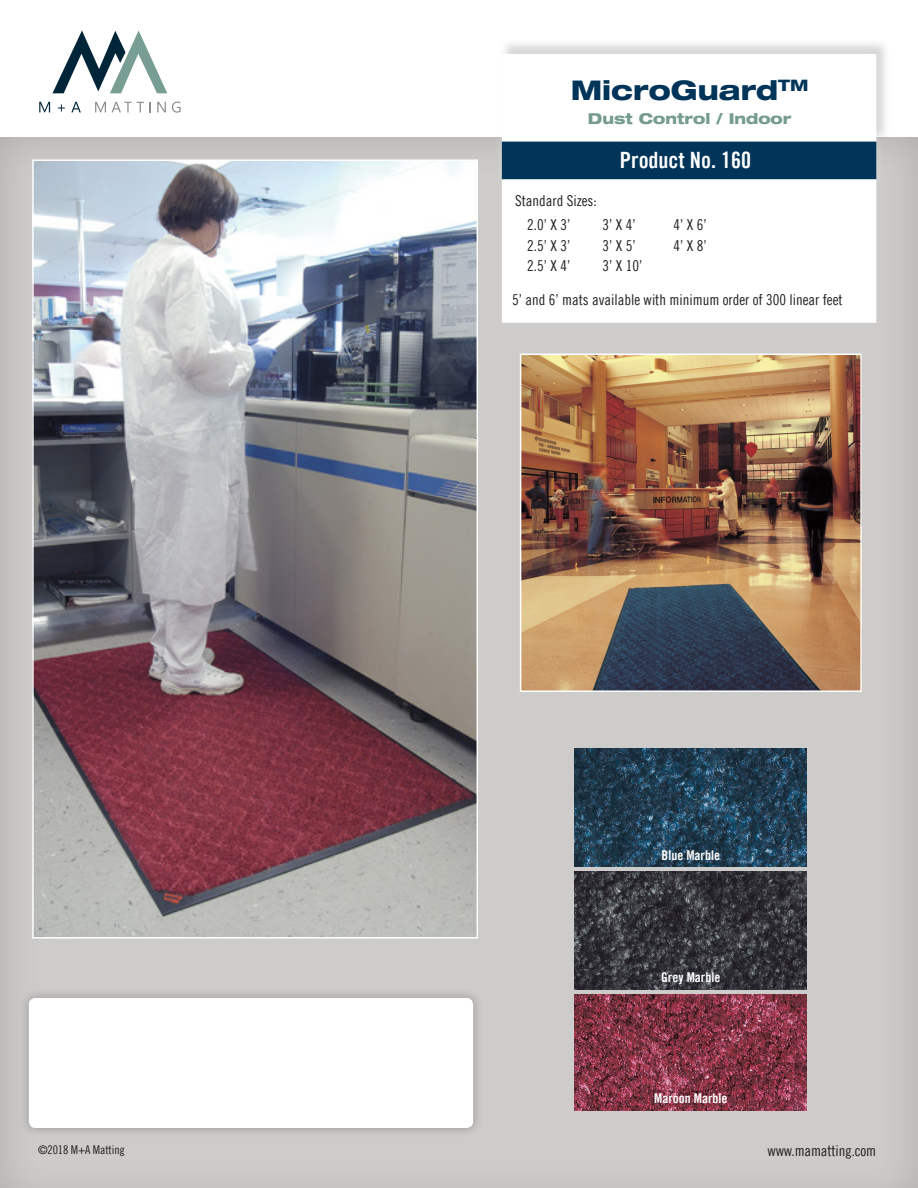
<style>
.page{position:relative;width:918px;height:1188px;background:#fff}
.page>*{position:absolute;margin:0;border:0;box-sizing:border-box;transform-origin:0 0}
.t1{font:800 expanded 27px "Helvetica Neue LT Pro";color:#003458}
.t2{font:22.5px "Trade Gothic LT Pro Bd Cn 20";color:#fff}
.Bullet_Point_Body{font:15px "Trade Gothic LT Pro Cn 18";color:#231f20}
.t3{font:800 expanded 15px "Helvetica Neue LT Pro";color:#759c8f}
.Bullet_Point_Body-2{font:13.5px "Trade Gothic LT Pro Bd Cn 20";color:#fff}
.Bullet_Point_Body-3{font:12px "Trade Gothic LT Pro Cn 18";letter-spacing:-.01em;color:#231f20}
</style>
<div class="page">
<svg style="left:52px;top:30px;width:115px;height:63px"></svg>
<svg style="left:58px;top:104px;width:7px;height:7px"></svg>
<svg style="left:71px;top:102px;width:10px;height:10px"></svg>
<svg style="left:39px;top:102px;width:11px;height:10px"></svg>
<svg style="left:172px;top:102px;width:9px;height:11px"></svg>
<svg style="left:157px;top:102px;width:9px;height:10px"></svg>
<svg style="left:95px;top:102px;width:56px;height:10px"></svg>
<div style="left:0;top:136px;width:918px;height:1052px;background:#cecccb"></div>
<div style="left:19px;top:988px;width:464px;height:150px;background:#231f20;opacity:.3"></div>
<div style="left:29px;top:998px;width:444px;height:130px;background:#fff;border-radius:7px"></div>
<div style="left:500px;top:38px;width:391px;height:105px;background:#fafafa"></div>
<div style="left:492px;top:44px;width:394px;height:108px;background:#fff;opacity:.3"></div>
<div style="left:502px;top:54px;width:374px;height:88px;background:#fff"></div>
<div style="left:492px;top:132px;width:394px;height:57px;background:#fff;opacity:.3"></div>
<div style="left:502px;top:142px;width:374px;height:37px;background:#003458"></div>
<div style="left:502px;top:179px;width:374px;height:144px;background:#fff;border:2px solid #fff"></div>
<img style="left:35px;top:162px;width:440px;height:774px">
<div style="left:32px;top:159px;width:446px;height:780px;border:2px solid #fff"></div>
<img style="left:575px;top:749px;width:232px;height:117px">
<img style="left:575px;top:872px;width:232px;height:117px">
<img style="left:575px;top:994px;width:232px;height:116px">
<img style="left:523px;top:357px;width:336px;height:332px">
<div style="left:520px;top:354px;width:342px;height:338px;border:2px solid #fff"></div>
<p class="t1" style="left:571px;top:73px;width:239px">MicroGuard<sup>TM</sup></p>
<p class="t3" style="left:588px;top:108px;width:205px">Dust Control / Indoor</p>
<p class="Bullet_Point_Body" style="left:515px;top:192px;width:83px">Standard Sizes:</p>
<p class="t2" style="left:620px;top:147px;width:133px">Product No. 160</p>
<p class="Bullet_Point_Body" style="left:527px;top:216px;width:45px">2.0’ X 3’</p>
<p class="Bullet_Point_Body" style="left:527px;top:237px;width:45px">2.5’ X 3’</p>
<p class="Bullet_Point_Body" style="left:527px;top:257px;width:45px">2.5’ X 4’</p>
<p class="Bullet_Point_Body" style="left:602px;top:216px;width:35px">3’ X 4’</p>
<p class="Bullet_Point_Body" style="left:602px;top:237px;width:35px">3’ X 5’</p>
<p class="Bullet_Point_Body" style="left:602px;top:257px;width:41px">3’ X 10’</p>
<p class="Bullet_Point_Body" style="left:673px;top:216px;width:35px">4’ X 6’</p>
<p class="Bullet_Point_Body" style="left:673px;top:237px;width:35px">4’ X 8’</p>
<p class="Bullet_Point_Body" style="left:512px;top:290px;width:332px">5’ and 6’ mats available with minimum order of 300 linear feet</p>
<p class="Bullet_Point_Body-2" style="left:662px;top:847px;width:60px">Blue Marble</p>
<p class="Bullet_Point_Body-2" style="left:661px;top:969px;width:61px">Grey Marble</p>
<p class="Bullet_Point_Body-2" style="left:654px;top:1090px;width:75px">Maroon Marble</p>
<p class="Bullet_Point_Body-3" style="left:38px;top:1143px;width:88px">©2018 M+A Matting</p>
<p class="Bullet_Point_Body" style="left:768px;top:1142px;width:110px">www.mamatting.com</p>
</div>
